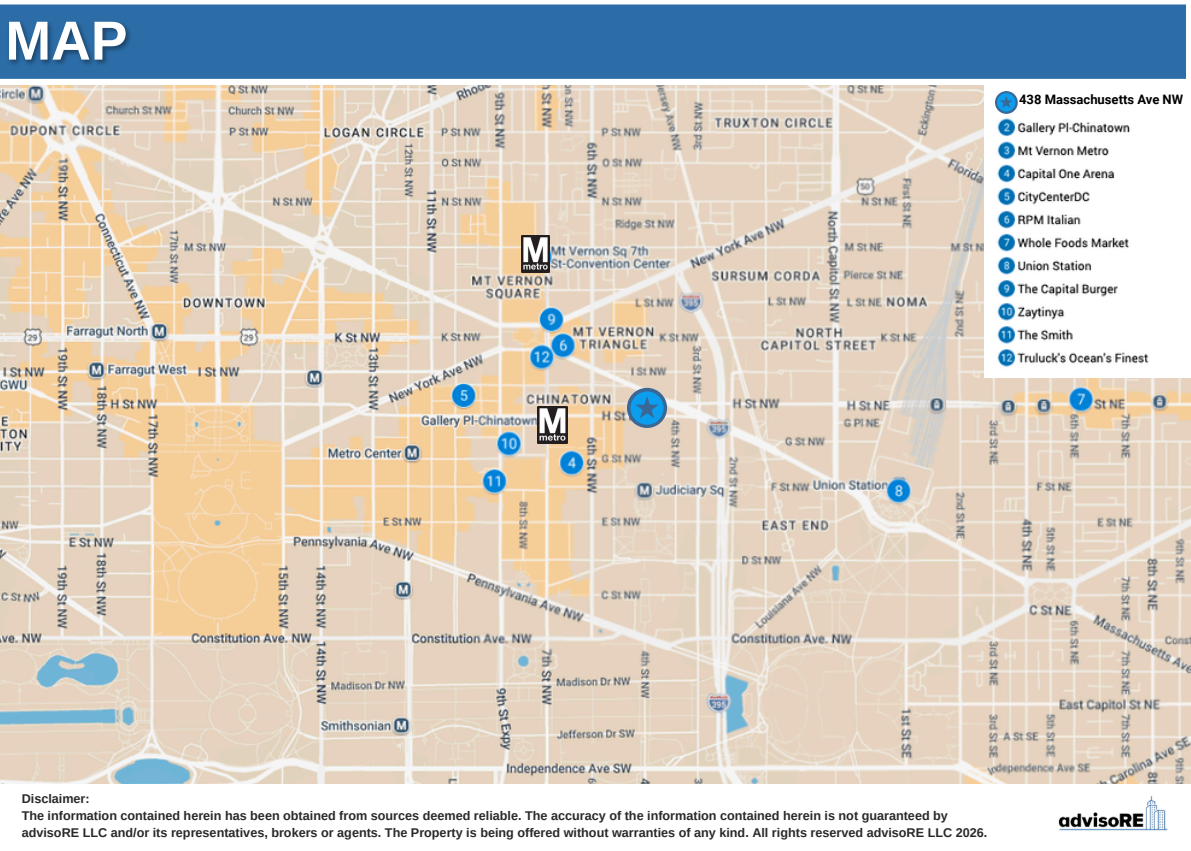
<style>
.page{position:relative;width:1191px;height:851px;background:#fff}
.page>*{position:absolute;margin:0;border:0;box-sizing:border-box;transform-origin:0 0}
.t1{font:700 55px "Arimo";color:#fff}
.t2{font:700 13px "Roboto";color:#000}
.t3{font:700 12.6px/16.8px "Arimo";color:#2a282a}
</style>
<div class="page">
<div style="left:0;top:4px;width:1186px;height:75px;background:#2c6da7"></div>
<img style="left:2px;top:11px;width:136px;height:62px">
<img style="left:0;top:85px;width:1191px;height:698px">
<svg style="left:627px;top:388px;width:40px;height:40px"></svg>
<img style="left:631px;top:391px;width:33px;height:33px">
<img style="left:985px;top:85px;width:205px;height:293px">
<div style="left:1014px;top:91px;width:174px;height:20px;background:#fff"></div>
<svg style="left:995px;top:91px;width:23px;height:23px"></svg>
<img style="left:521px;top:235px;width:29px;height:37px">
<img style="left:1058px;top:796px;width:110px;height:35px">
<img style="left:538px;top:406px;width:30px;height:38px">
<img style="left:997px;top:93px;width:18px;height:18px">
<h1 class="t1" style="left:5px;top:10px;width:124px">MAP</h1>
<p class="t2" style="left:1019px;top:92px;width:166px">438 Massachusetts Ave NW</p>
<p class="t3" style="left:22px;top:790px;width:967px">Disclaimer:<br>The information contained herein has been obtained from sources deemed reliable. The accuracy of the information contained herein is not guaranteed by advisoRE LLC and/or its representatives, brokers or agents. The Property is being offered without warranties of any kind. All rights reserved advisoRE LLC 2026.</p>
</div>
